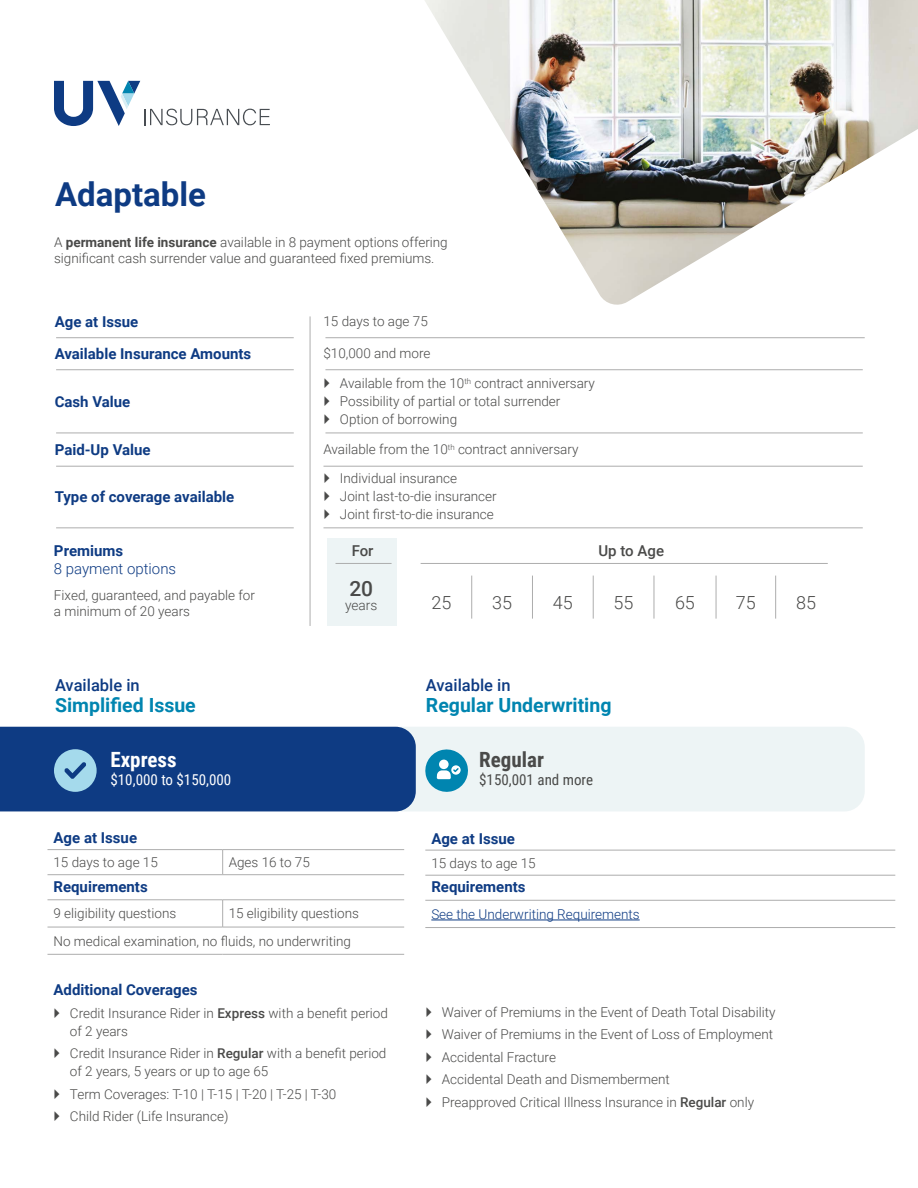
<style>
.page{position:relative;width:918px;height:1188px;background:#fff}
.page>*{position:absolute;margin:0;border:0;box-sizing:border-box;transform-origin:0 0}
.t1{font:700 33px "Roboto";color:#0e3b83}
.t2{font:700 21px "Roboto Condensed";color:#fff}
.t3{font:700 21px "Roboto Condensed";color:#4a4a49}
.t4{font:500 21px "Roboto";color:#4a4a49}
.t5{font:700 19.5px "Roboto";color:#0085b0}
.t6{font:300 18px "Roboto";color:#4a4a49}
.t7{font:500 16.5px "Roboto";color:#0e3b83}
.t8{font:700 15px "Roboto";color:#0e3b83}
.t9{font:15px "Roboto Condensed";color:#fff}
.t10{font:15px "Roboto Condensed";color:#4a4a49}
.t11{font:300 15px "Roboto";color:#0e3b83}
.t12{font:500 15px "Roboto";color:#4a4a49}
.t13{font:300 13.65px "Roboto";color:#4a4a49}
.t14{font:300 13.5px/18px "Roboto";color:#4a4a49}
.t15{font:300 13.5px "Roboto";color:#0e3b83}
.s1{font-weight:700}
.s2{font-weight:500}
</style>
<div class="page">
<div style="left:381px;top:727px;width:484px;height:84px;background:#edf4f5;border-radius:20px"></div>
<hr style="left:325px;top:337px;width:540px;height:1px;background:#adadad">
<hr style="left:325px;top:369px;width:538px;height:1px;background:#adadad">
<hr style="left:325px;top:433px;width:538px;height:1px;background:#adadad">
<hr style="left:324px;top:466px;width:539px;height:1px;background:#adadad">
<hr style="left:56px;top:337px;width:238px;height:1px;background:#adadad">
<hr style="left:56px;top:369px;width:238px;height:1px;background:#adadad">
<hr style="left:56px;top:433px;width:238px;height:1px;background:#adadad">
<hr style="left:56px;top:466px;width:238px;height:1px;background:#adadad">
<hr style="left:310px;top:316px;width:1px;height:310px;background:#adadad">
<img style="left:425px;top:0;width:493px;height:305px">
<svg style="left:425px;top:849px;width:470px;height:51px"></svg>
<hr style="left:425px;top:850px;width:470px;height:1px;background:#adadad">
<hr style="left:425px;top:875px;width:470px;height:1px;background:#adadad">
<hr style="left:425px;top:900px;width:470px;height:1px;background:#adadad">
<hr style="left:425px;top:927px;width:470px;height:1px;background:#adadad">
<hr style="left:431px;top:920px;width:209px;height:1px;background:#0e3b83">
<svg style="left:48px;top:849px;width:356px;height:78px"></svg>
<hr style="left:223px;top:900px;width:181px;height:1px;background:#adadad">
<hr style="left:48px;top:927px;width:175px;height:1px;background:#adadad">
<hr style="left:48px;top:954px;width:175px;height:1px;background:#adadad">
<hr style="left:223px;top:954px;width:181px;height:1px;background:#adadad">
<hr style="left:223px;top:927px;width:181px;height:1px;background:#adadad">
<div style="left:0;top:727px;width:416px;height:84px;background:#0e3b83"></div>
<svg style="left:425px;top:749px;width:43px;height:43px"></svg>
<div style="left:328px;top:538px;width:69px;height:88px;background:#edf4f5"></div>
<hr style="left:471px;top:576px;width:1px;height:43px;background:#adadad">
<hr style="left:532px;top:576px;width:1px;height:43px;background:#adadad">
<hr style="left:593px;top:576px;width:1px;height:43px;background:#adadad">
<hr style="left:654px;top:576px;width:1px;height:43px;background:#adadad">
<hr style="left:716px;top:576px;width:1px;height:43px;background:#adadad">
<hr style="left:775px;top:576px;width:1px;height:43px;background:#adadad">
<hr style="left:336px;top:563px;width:56px;height:1px;background:#adadad">
<hr style="left:421px;top:563px;width:407px;height:1px;background:#adadad">
<svg style="left:54px;top:81px;width:216px;height:45px"></svg>
<hr style="left:324px;top:528px;width:539px;height:1px;background:#adadad">
<hr style="left:56px;top:528px;width:238px;height:1px;background:#adadad">
<h1 class="t1" style="left:55px;top:171px;width:153px">Adaptable</h1>
<p class="t14" style="left:54px;top:233px;width:395px;line-height:16.5px">A <span class="s1">permanent life insurance</span> available in 8 payment options offering significant cash surrender value and guaranteed fixed premiums.</p>
<p class="t8" style="left:55px;top:311px;width:85px">Age at Issue</p>
<p class="t14" style="left:323px;top:312px;width:106px">15 days to age 75</p>
<p class="t8" style="left:55px;top:343px;width:198px">Available Insurance Amounts</p>
<p class="t14" style="left:323px;top:344px;width:109px">$10,000 and more</p>
<p class="t8" style="left:55px;top:391px;width:77px">Cash Value</p>
<p class="t14" style="left:340px;top:374px;width:257px">Available from the 10<sup>th</sup> contract anniversary<br>Possibility of partial or total surrender<br>Option of borrowing</p>
<p class="t8" style="left:55px;top:439px;width:97px">Paid-Up Value</p>
<p class="t14" style="left:323px;top:440px;width:257px">Available from the 10<sup>th</sup> contract anniversary</p>
<p class="t8" style="left:55px;top:486px;width:181px">Type of coverage available</p>
<p class="t14" style="left:340px;top:469px;width:158px">Individual insurance<br>Joint last-to-die insurancer<br>Joint first-to-die insurance</p>
<p class="t8" style="left:54px;top:540px;width:71px">Premiums</p>
<p class="t11" style="left:54px;top:558px;width:124px">8 payment options</p>
<p class="t12" style="left:352px;top:540px;width:23px">For</p>
<p class="t12" style="left:599px;top:540px;width:67px">Up to Age</p>
<p class="t14" style="left:54px;top:587px;width:203px;line-height:16.2px">Fixed, guaranteed, and payable for a minimum of 20 years</p>
<h2 class="t4" style="left:349px;top:574px;width:25px">20</h2>
<p class="t13" style="left:345px;top:595px;width:34px">years</p>
<h3 class="t6" style="left:431px;top:590px;width:21px">25</h3>
<h3 class="t6" style="left:492px;top:590px;width:21px">35</h3>
<h3 class="t6" style="left:553px;top:590px;width:21px">45</h3>
<h3 class="t6" style="left:614px;top:590px;width:21px">55</h3>
<h3 class="t6" style="left:675px;top:590px;width:21px">65</h3>
<h3 class="t6" style="left:736px;top:590px;width:21px">75</h3>
<h3 class="t6" style="left:796px;top:590px;width:21px">85</h3>
<p class="t7" style="left:55px;top:673px;width:86px">Available in</p>
<h3 class="t5" style="left:55px;top:691px;width:142px">Simplified Issue</h3>
<p class="t7" style="left:426px;top:674px;width:86px">Available in</p>
<h3 class="t5" style="left:426px;top:691px;width:187px">Regular Underwriting</h3>
<h2 class="t2" style="left:111px;top:745px;width:68px">Express</h2>
<p class="t9" style="left:111px;top:769px;width:122px">$10,000 to $150,000</p>
<h2 class="t3" style="left:479px;top:745px;width:66px">Regular</h2>
<p class="t10" style="left:479px;top:769px;width:115px">$150,001 and more</p>
<p class="t8" style="left:54px;top:827px;width:85px">Age at Issue</p>
<p class="t14" style="left:54px;top:853px;width:106px">15 days to age 15</p>
<p class="t14" style="left:229px;top:853px;width:83px">Ages 16 to 75</p>
<p class="t8" style="left:54px;top:876px;width:96px">Requirements</p>
<p class="t14" style="left:54px;top:904px;width:124px">9 eligibility questions</p>
<p class="t14" style="left:54px;top:900px;width:307px;line-height:27.3px;text-indent:175px">15 eligibility questions<br>No medical examination, no fluids, no underwriting</p>
<p class="t8" style="left:53px;top:979px;width:146px">Additional Coverages</p>
<p class="t14" style="left:70px;top:1003px;width:320px">Credit Insurance Rider in <span class="s2">Express</span> with a benefit period of 2 years</p>
<p class="t14" style="left:70px;top:1044px;width:318px">Credit Insurance Rider in <span class="s2">Regular</span> with a benefit period of 2 years, 5 years or up to age 65</p>
<p class="t14" style="left:70px;top:1082px;width:268px;line-height:22.5px">Term Coverages: T-10 | T-15 | T-20 | T-25 | T-30<br>Child Rider (Life Insurance)</p>
<p class="t8" style="left:431px;top:828px;width:85px">Age at Issue</p>
<p class="t14" style="left:431px;top:853px;width:106px">15 days to age 15</p>
<p class="t8" style="left:431px;top:877px;width:96px">Requirements</p>
<p class="t15" style="left:431px;top:905px;width:210px">See the Underwriting Requirements</p>
<p class="t14" style="left:442px;top:1000px;width:335px;line-height:22.5px">Waiver of Premiums in the Event of Death Total Disability Waiver of Premiums in the Event of Loss of Employment Accidental Fracture<br>Accidental Death and Dismemberment<br>Preapproved Critical Illness Insurance in <span class="s2">Regular</span> only</p>
</div>
